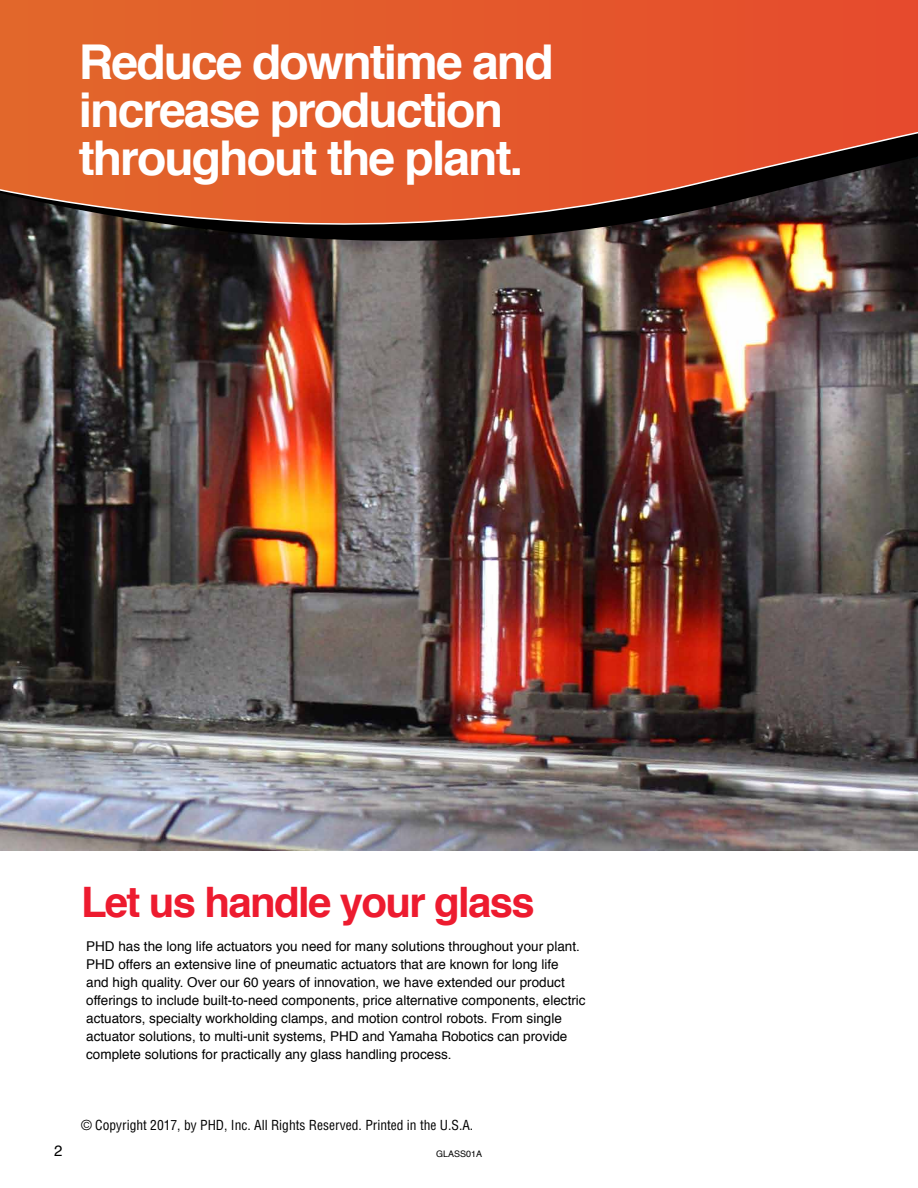
<style>
.page{position:relative;width:918px;height:1188px;background:#fff}
.page>*{position:absolute;margin:0;border:0;box-sizing:border-box;transform-origin:0 0}
.t1{font:700 48px/48px "Helvetica";letter-spacing:-.04em;color:#fff}
.t2{font:700 42px "Helvetica";letter-spacing:-.04em;color:#ed1b2f}
.t3{font:15px "Helvetica";color:#000}
.t4{font:13.5px/18px "Helvetica";color:#000}
.t5{font:condensed 13.5px "Helvetica";color:#000}
.t6{font:9px "Helvetica";color:#000}
</style>
<div class="page">
<img style="left:0;top:310px;width:918px;height:540px">
<img style="left:0;top:295px;width:918px;height:15px">
<svg style="left:0;top:0;width:918px;height:295px;background:#b15130"></svg>
<h1 class="t1" style="left:79px;top:39px;width:476px">Reduce downtime and increase production throughout the plant.</h1>
<h2 class="t2" style="left:81px;top:868px;width:455px">Let us handle your glass</h2>
<p class="t4" style="left:86px;top:937px;width:501px">PHD has the long life actuators you need for many solutions throughout your plant.<br>PHD offers an extensive line of pneumatic actuators that are known for long life<br>and high quality. Over our 60 years of innovation, we have extended our product offerings to include built-to-need components, price alternative components, electric actuators, specialty workholding clamps, and motion control robots. From single actuator solutions, to multi-unit systems, PHD and Yamaha Robotics can provide complete solutions for practically any glass handling process.</p>
<p class="t5" style="left:81px;top:1117px;width:394px">© Copyright 2017, by PHD, Inc. All Rights Reserved. Printed in the U.S.A.</p>
<p class="t3" style="left:54px;top:1139px;width:10px">2</p>
<p class="t6" style="left:436px;top:1146px;width:48px">GLASS01A</p>
</div>
